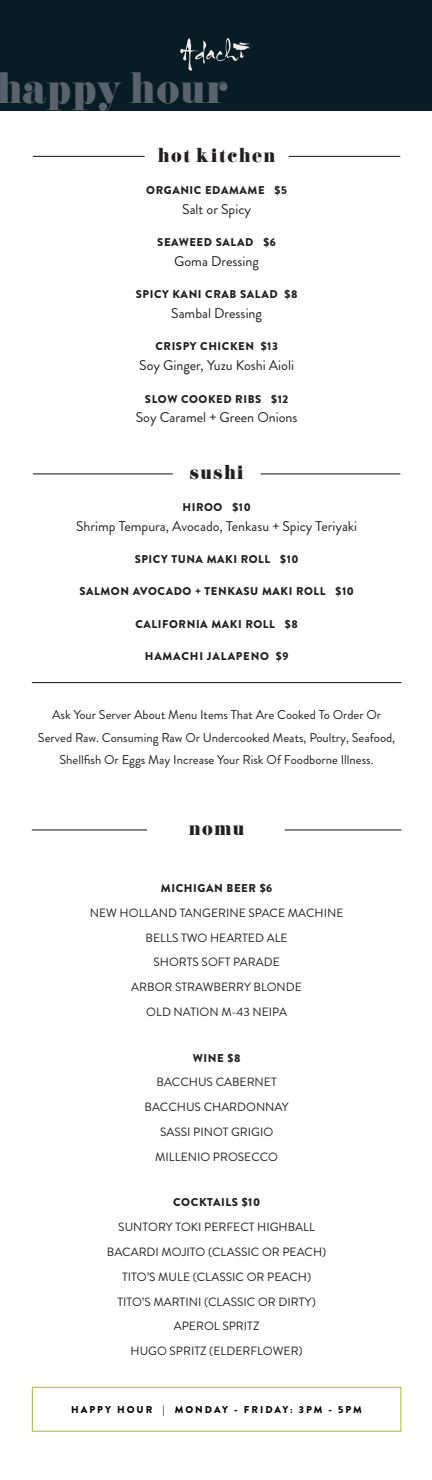
<style>
.page{position:relative;width:432px;height:1480px;background:#fff}
.page>*{position:absolute;margin:0;border:0;box-sizing:border-box;transform-origin:0 0}
.t1{font:46px "Didoni URWD";color:#596369}
.t2{font:21.28px "Didoni URWD";color:#231f20}
.t3{font:21.12px "Didoni URWD";letter-spacing:.05em;color:#231f20}
.t4{font:14.08px "Brandon Grotesque";color:#231f20}
.t5{font:12.76px/22.7px "Brandon Grotesque";color:#231f20;text-align:center}
.t6{font:12px "Brandon Grotesque";color:#231f20}
.t7{font:900 11.36px "Brandon Grotesque";letter-spacing:.05em;color:#231f20}
.t8{font:900 11.28px "Brandon Grotesque";letter-spacing:.05em;color:#231f20}
.t9{font:900 11.28px "Brandon Grotesque";letter-spacing:.07em;color:#231f20}
.t10{font:900 9.92px "Brandon Grotesque";letter-spacing:.2em;color:#040503}
</style>
<div class="page">
<div style="left:0;top:0;width:432px;height:110px;background:#081c26"></div>
<svg style="left:180px;top:38px;width:72px;height:33px"></svg>
<hr style="left:32px;top:682px;width:369px;height:1px;background:#201d1e">
<hr style="left:285px;top:829px;width:116px;height:1px;background:#201d1e">
<hr style="left:32px;top:829px;width:115px;height:1px;background:#201d1e">
<div style="left:32px;top:1387px;width:369px;height:45px;border:1px solid #a6bf3e"></div>
<hr style="left:289px;top:156px;width:111px;height:1px;background:#201d1e">
<hr style="left:33px;top:156px;width:112px;height:1px;background:#201d1e">
<hr style="left:260px;top:473px;width:140px;height:1px;background:#201d1e">
<hr style="left:33px;top:473px;width:140px;height:1px;background:#201d1e">
<p class="t1" style="left:-4px;top:60px;width:234px">happy hour</p>
<p class="t3" style="left:158px;top:142px;width:119px">hot kitchen</p>
<p class="t8" style="left:146px;top:182px;width:142px">ORGANIC EDAMAME $5</p>
<p class="t4" style="left:182px;top:199px;width:70px">Salt or Spicy</p>
<p class="t8" style="left:157px;top:234px;width:120px">SEAWEED SALAD $6</p>
<p class="t4" style="left:174px;top:251px;width:86px">Goma Dressing</p>
<p class="t8" style="left:136px;top:286px;width:163px">SPICY KANI CRAB SALAD $8</p>
<p class="t4" style="left:171px;top:303px;width:92px">Sambal Dressing</p>
<p class="t8" style="left:155px;top:339px;width:124px">CRISPY CHICKEN $13</p>
<p class="t4" style="left:139px;top:356px;width:156px">Soy Ginger, Yuzu Koshi Aioli</p>
<p class="t8" style="left:145px;top:391px;width:145px">SLOW COOKED RIBS $12</p>
<p class="t4" style="left:136px;top:408px;width:163px">Soy Caramel + Green Onions</p>
<p class="t3" style="left:189px;top:459px;width:56px">sushi</p>
<p class="t8" style="left:183px;top:499px;width:70px">HIROO $10</p>
<p class="t4" style="left:76px;top:516px;width:283px">Shrimp Tempura, Avocado, Tenkasu + Spicy Teriyaki</p>
<p class="t8" style="left:135px;top:551px;width:165px">SPICY TUNA MAKI ROLL $10</p>
<p class="t8" style="left:79px;top:584px;width:276px">SALMON AVOCADO + TENKASU MAKI ROLL $10</p>
<p class="t8" style="left:135px;top:616px;width:164px">CALIFORNIA MAKI ROLL $8</p>
<p class="t9" style="left:145px;top:648px;width:145px">HAMACHI JALAPENO $9</p>
<p class="t5" style="left:38px;top:703px;width:359px">Ask Your Server About Menu Items That Are Cooked To Order Or<br>Served Raw. Consuming Raw Or Undercooked Meats, Poultry, Seafood,<br>Shellfish Or Eggs May Increase Your Risk Of Foodborne Illness.</p>
<p class="t2" style="left:189px;top:815px;width:57px">nomu</p>
<p class="t7" style="left:161px;top:880px;width:113px">MICHIGAN BEER $6</p>
<p class="t6" style="left:90px;top:904px;width:255px">NEW HOLLAND TANGERINE SPACE MACHINE</p>
<p class="t6" style="left:146px;top:929px;width:144px">BELLS TWO HEARTED ALE</p>
<p class="t6" style="left:153px;top:954px;width:128px">SHORTS SOFT PARADE</p>
<p class="t6" style="left:131px;top:979px;width:172px">ARBOR STRAWBERRY BLONDE</p>
<p class="t6" style="left:146px;top:1004px;width:142px">OLD NATION M-43 NEIPA</p>
<p class="t7" style="left:193px;top:1050px;width:49px">WINE $8</p>
<p class="t6" style="left:157px;top:1074px;width:122px">BACCHUS CABERNET</p>
<p class="t6" style="left:145px;top:1099px;width:146px">BACCHUS CHARDONNAY</p>
<p class="t6" style="left:160px;top:1124px;width:115px">SASSI PINOT GRIGIO</p>
<p class="t6" style="left:155px;top:1148px;width:124px">MILLENIO PROSECCO</p>
<p class="t7" style="left:173px;top:1194px;width:88px">COCKTAILS $10</p>
<p class="t6" style="left:118px;top:1219px;width:198px">SUNTORY TOKI PERFECT HIGHBALL</p>
<p class="t6" style="left:107px;top:1244px;width:221px">BACARDI MOJITO (CLASSIC OR PEACH)</p>
<p class="t6" style="left:122px;top:1268px;width:190px">TITO’S MULE (CLASSIC OR PEACH)</p>
<p class="t6" style="left:117px;top:1293px;width:200px">TITO’S MARTINI (CLASSIC OR DIRTY)</p>
<p class="t6" style="left:174px;top:1318px;width:87px">APEROL SPRITZ</p>
<p class="t6" style="left:131px;top:1343px;width:174px">HUGO SPRITZ (ELDERFLOWER)</p>
<p class="t10" style="left:71px;top:1402px;width:292px">HAPPY HOUR | MONDAY - FRIDAY: 3PM - 5PM</p>
</div>
